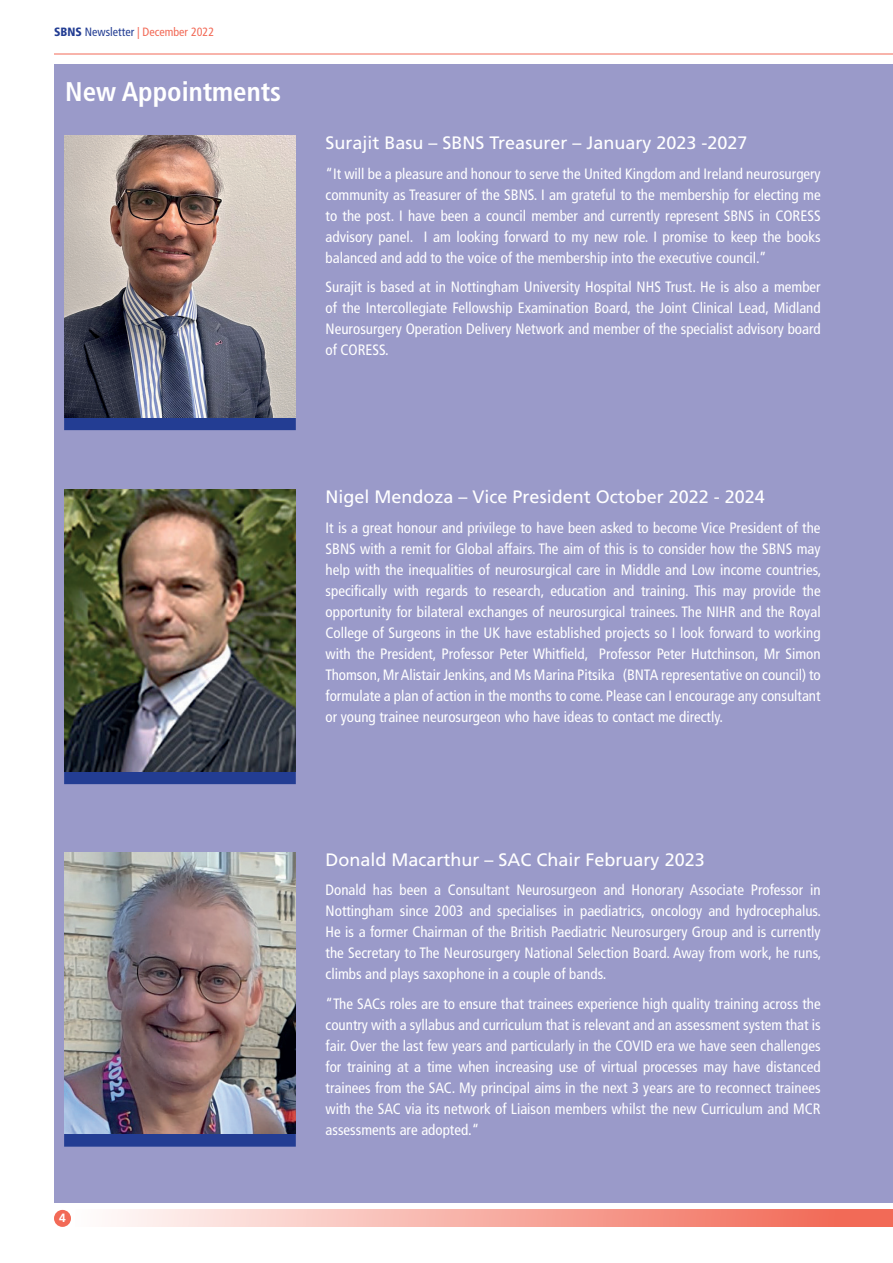
<style>
.page{position:relative;width:893px;height:1263px;background:#fff}
.page>*{position:absolute;margin:0;border:0;box-sizing:border-box;transform-origin:0 0}
.t1{font:700 condensed 27px "Frutiger LT Std";color:#fff}
.t2{font:18px "Frutiger LT Std";color:#fff}
.t3{font:condensed 15px/21px "Frutiger LT Std";color:#fff;text-align:justify}
.t4{font:condensed 12px "Frutiger LT Std";color:#f26a57}
.t5{font:700 12px "Frutiger LT Std";color:#fff}
.s1{font-weight:900;color:#233d93}
.s2{color:#233d93}
</style>
<div class="page">
<div style="left:75px;top:1210px;width:818px;height:17px;background:linear-gradient(to right,#fefdfd,#f1614d)"></div>
<div style="left:54px;top:1210px;width:17px;height:17px;background:#f26a57;border-radius:50%"></div>
<hr style="left:54px;top:54px;width:839px;height:1px;background:#f26a57">
<div style="left:54px;top:64px;width:839px;height:1138px;background:#9a9ac9"></div>
<div style="left:64px;top:417px;width:232px;height:13px;background:#233d93"></div>
<img style="left:64px;top:136px;width:232px;height:281px">
<div style="left:64px;top:771px;width:232px;height:13px;background:#233d93"></div>
<img style="left:64px;top:490px;width:232px;height:281px">
<div style="left:64px;top:1133px;width:232px;height:14px;background:#233d93"></div>
<img style="left:64px;top:852px;width:232px;height:281px">
<p class="t4" style="left:54px;top:24px;width:162px"><span class="s1">SBNS</span> <span class="s2">Newsletter</span> | December 2022</p>
<h1 class="t1" style="left:65px;top:75px;width:218px">New Appointments</h1>
<p class="t2" style="left:326px;top:132px;width:423px">Surajit Basu – SBNS Treasurer – January 2023 -2027</p>
<p class="t3" style="left:326px;top:163px;width:497px">“It will be a pleasure and honour to serve the United Kingdom and Ireland neurosurgery community as Treasurer of the SBNS. I am grateful to the membership for electing me to the post. I have been a council member and currently represent SBNS in CORESS advisory panel. I am looking forward to my new role. I promise to keep the books balanced and add to the voice of the membership into the executive council.”</p>
<p class="t3" style="left:326px;top:277px;width:497px">Surajit is based at in Nottingham University Hospital NHS Trust. He is also a member of the Intercollegiate Fellowship Examination Board, the Joint Clinical Lead, Midland Neurosurgery Operation Delivery Network and member of the specialist advisory board of CORESS.</p>
<p class="t5" style="left:59px;top:1210px;width:8px">4</p>
<p class="t2" style="left:326px;top:486px;width:441px">Nigel Mendoza – Vice President October 2022 - 2024</p>
<p class="t3" style="left:326px;top:517px;width:497px">It is a great honour and privilege to have been asked to become Vice President of the SBNS with a remit for Global affairs. The aim of this is to consider how the SBNS may help with the inequalities of neurosurgical care in Middle and Low income countries, specifically with regards to research, education and training. This may provide the opportunity for bilateral exchanges of neurosurgical trainees. The NIHR and the Royal College of Surgeons in the UK have established projects so I look forward to working with the President, Professor Peter Whitfield, Professor Peter Hutchinson, Mr Simon Thomson, Mr Alistair Jenkins, and Ms Marina Pitsika (BNTA representative on council) to formulate a plan of action in the months to come. Please can I encourage any consultant or young trainee neurosurgeon who have ideas to contact me directly.</p>
<p class="t2" style="left:326px;top:849px;width:381px">Donald Macarthur – SAC Chair February 2023</p>
<p class="t3" style="left:326px;top:879px;width:497px">Donald has been a Consultant Neurosurgeon and Honorary Associate Professor in Nottingham since 2003 and specialises in paediatrics, oncology and hydrocephalus.<br>He is a former Chairman of the British Paediatric Neurosurgery Group and is currently the Secretary to The Neurosurgery National Selection Board. Away from work, he runs, climbs and plays saxophone in a couple of bands.</p>
<p class="t3" style="left:326px;top:993px;width:497px">“The SACs roles are to ensure that trainees experience high quality training across the country with a syllabus and curriculum that is relevant and an assessment system that is fair. Over the last few years and particularly in the COVID era we have seen challenges for training at a time when increasing use of virtual processes may have distanced trainees from the SAC. My principal aims in the next 3 years are to reconnect trainees with the SAC via its network of Liaison members whilst the new Curriculum and MCR assessments are adopted.“</p>
</div>
